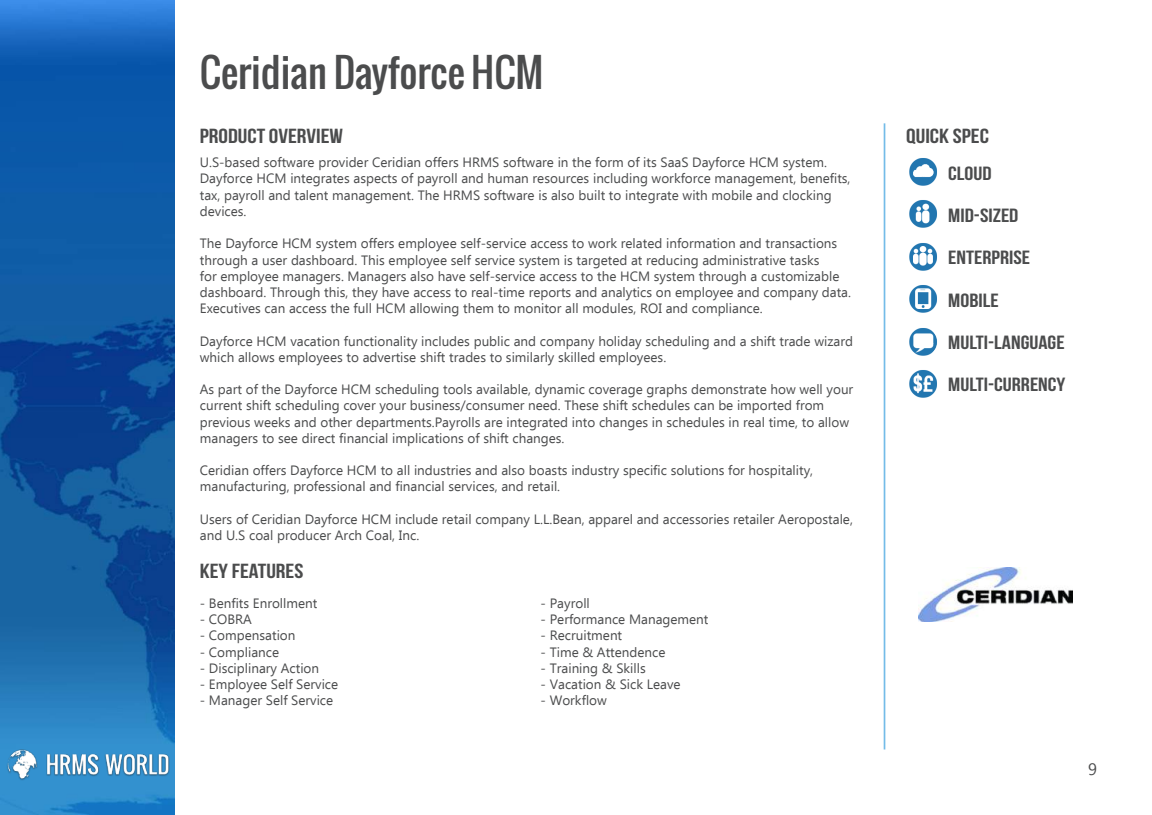
<style>
.page{position:relative;width:1152px;height:815px;background:#fff}
.page>*{position:absolute;margin:0;border:0;box-sizing:border-box;transform-origin:0 0}
.t1{font:39px "Oswald";color:#4b4c4d}
.t2{font:20.4px "Bebas Neue";color:#4b4c4d;scale:1.18 1}
.t3{font:19.2px "Bebas Neue";color:#4b4c4d;scale:1.18 1}
.t4{font:16.5px "Ebrima";color:#4b4c4d}
.t5{font:13.5px/16.2px "Ebrima";color:#4b4c4d}
</style>
<div class="page">
<img style="left:0;top:0;width:174px;height:815px">
<img style="left:7px;top:749px;width:162px;height:31px">
<hr style="left:884px;top:123px;width:1px;height:626px;background:#74bce8">
<img style="left:909px;top:158px;width:28px;height:28px">
<img style="left:909px;top:370px;width:28px;height:28px">
<img style="left:909px;top:328px;width:28px;height:28px">
<img style="left:909px;top:285px;width:28px;height:28px">
<img style="left:909px;top:243px;width:28px;height:28px">
<img style="left:909px;top:200px;width:28px;height:28px">
<img style="left:918px;top:567px;width:155px;height:54px">
<h1 class="t1" style="left:200px;top:43px;width:345px">Ceridian Dayforce HCM</h1>
<h2 class="t2" style="left:200px;top:124px;width:123px">PRODUCT OVERVIEW</h2>
<p class="t5" style="left:200px;top:155px;width:652px">U.S-based software provider Ceridian offers HRMS software in the form of its SaaS Dayforce HCM system.<br>Dayforce HCM integrates aspects of payroll and human resources including workforce management, benefits, tax, payroll and talent management. The HRMS software is also built to integrate with mobile and clocking devices.</p>
<p class="t5" style="left:200px;top:236px;width:653px">The Dayforce HCM system offers employee self-service access to work related information and transactions through a user dashboard. This employee self service system is targeted at reducing administrative tasks<br>for employee managers. Managers also have self-service access to the HCM system through a customizable dashboard. Through this, they have access to real-time reports and analytics on employee and company data.<br>Executives can access the full HCM allowing them to monitor all modules, ROI and compliance.</p>
<p class="t5" style="left:200px;top:333px;width:655px">Dayforce HCM vacation functionality includes public and company holiday scheduling and a shift trade wizard which allows employees to advertise shift trades to similarly skilled employees.</p>
<p class="t5" style="left:200px;top:382px;width:655px">As part of the Dayforce HCM scheduling tools available, dynamic coverage graphs demonstrate how well your current shift scheduling cover your business/consumer need. These shift schedules can be imported from previous weeks and other departments.Payrolls are integrated into changes in schedules in real time, to allow managers to see direct financial implications of shift changes.</p>
<p class="t5" style="left:200px;top:463px;width:615px">Ceridian offers Dayforce HCM to all industries and also boasts industry specific solutions for hospitality, manufacturing, professional and financial services, and retail.</p>
<p class="t5" style="left:200px;top:512px;width:655px">Users of Ceridian Dayforce HCM include retail company L.L.Bean, apparel and accessories retailer Aeropostale, and U.S coal producer Arch Coal, Inc.</p>
<h2 class="t2" style="left:200px;top:560px;width:89px">KEY FEATURES</h2>
<p class="t5" style="left:200px;top:596px;width:119px">- Benfits Enrollment</p>
<p class="t5" style="left:200px;top:612px;width:54px">- COBRA</p>
<p class="t5" style="left:200px;top:628px;width:97px">- Compensation</p>
<p class="t5" style="left:200px;top:644px;width:81px">- Compliance</p>
<p class="t5" style="left:200px;top:660px;width:121px">- Disciplinary Action</p>
<p class="t5" style="left:200px;top:677px;width:140px">- Employee Self Service</p>
<p class="t5" style="left:200px;top:693px;width:135px">- Manager Self Service</p>
<p class="t5" style="left:541px;top:596px;width:51px">- Payroll</p>
<p class="t5" style="left:541px;top:612px;width:169px">- Performance Management</p>
<p class="t5" style="left:541px;top:628px;width:83px">- Recruitment</p>
<p class="t5" style="left:541px;top:644px;width:126px">- Time &amp; Attendence</p>
<p class="t5" style="left:541px;top:660px;width:107px">- Training &amp; Skills</p>
<p class="t5" style="left:541px;top:677px;width:141px">- Vacation &amp; Sick Leave</p>
<p class="t5" style="left:541px;top:693px;width:68px">- Workflow</p>
<h2 class="t2" style="left:906px;top:124px;width:72px">QUICK SPEC</h2>
<h3 class="t3" style="left:948px;top:162px;width:38px">CLOUD</h3>
<h3 class="t3" style="left:948px;top:205px;width:61px">MID-SIZED</h3>
<h3 class="t3" style="left:948px;top:247px;width:71px">ENTERPRISE</h3>
<h3 class="t3" style="left:948px;top:289px;width:44px">MOBILE</h3>
<h3 class="t3" style="left:948px;top:332px;width:100px">MULTI-LANGUAGE</h3>
<h3 class="t3" style="left:948px;top:374px;width:101px">MULTI-CURRENCY</h3>
<p class="t4" style="left:1088px;top:757px;width:10px">9</p>
</div>
